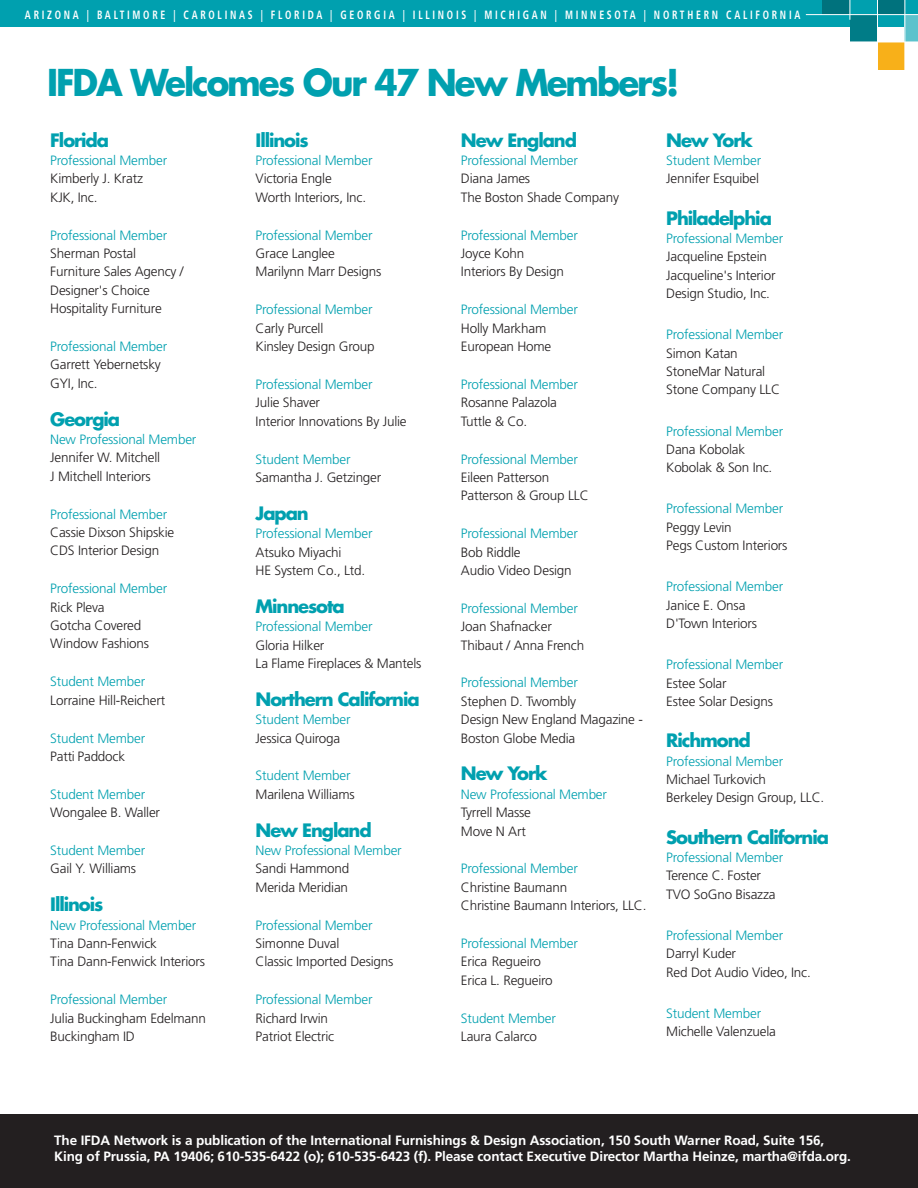
<style>
.page{position:relative;width:918px;height:1188px;background:#fff}
.page>*{position:absolute;margin:0;border:0;box-sizing:border-box;transform-origin:0 0}
.t1{font:700 36px "Futura";letter-spacing:-.06em;color:#00a0af;scale:.95 1}
.t2{font:700 18px "Futura";letter-spacing:-.06em;color:#00a0af}
.t3{font:300 13.5px/18.3px "Frutiger";letter-spacing:-.015em;color:#231f20}
.t4{font:300 13.5px "Frutiger";letter-spacing:-.015em;color:#00a0af}
.t5{font:700 13.5px/16.5px "Frutiger";letter-spacing:-.01em;color:#fff}
.t6{font:700 condensed 12px "Frutiger";letter-spacing:.28em;color:#fff;scale:.81 1}
</style>
<div class="page">
<div style="left:0;top:1114px;width:918px;height:74px;background:#231f20"></div>
<div style="left:0;top:0;width:918px;height:27px;background:#00a0af"></div>
<div style="left:877px;top:0;width:28px;height:15px;background:#00727d"></div>
<div style="left:823px;top:0;width:27px;height:15px;background:#00727d"></div>
<div style="left:850px;top:15px;width:27px;height:27px;background:#007c87"></div>
<div style="left:877px;top:42px;width:28px;height:27px;background:#f8b019"></div>
<div style="left:905px;top:15px;width:13px;height:27px;background:#5cc2cc"></div>
<hr style="left:806px;top:14px;width:112px;height:1px;background:#fff">
<hr style="left:822px;top:42px;width:96px;height:1px;background:#fff">
<hr style="left:904px;top:0;width:1px;height:71px;background:#fff">
<hr style="left:877px;top:0;width:1px;height:71px;background:#fff">
<svg style="left:850px;top:0;width:1px;height:20px"></svg>
<p class="t6" style="left:25px;top:8px;width:959px">ARIZONA | BALTIMORE | CAROLINAS | FLORIDA | GEORGIA | ILLINOIS | MICHIGAN | MINNESOTA | NORTHERN CALIFORNIA</p>
<h1 class="t1" style="left:47px;top:59px;width:667px">IFDA Welcomes Our 47 New Members!</h1>
<h2 class="t2" style="left:50px;top:128px;width:60px">Florida</h2>
<p class="t4" style="left:50px;top:153px;width:118px">Professional Member</p>
<p class="t3" style="left:50px;top:170px;width:94px">Kimberly J. Kratz<br>KJK, Inc.</p>
<p class="t4" style="left:50px;top:227px;width:118px">Professional Member</p>
<p class="t3" style="left:50px;top:244px;width:135px">Sherman Postal<br>Furniture Sales Agency /<br>Designer's Choice<br>Hospitality Furniture</p>
<p class="t4" style="left:50px;top:339px;width:118px">Professional Member</p>
<p class="t3" style="left:50px;top:356px;width:112px">Garrett Yebernetsky<br>GYI, Inc.</p>
<h2 class="t2" style="left:50px;top:407px;width:71px">Georgia</h2>
<p class="t4" style="left:50px;top:432px;width:148px">New Professional Member</p>
<p class="t3" style="left:50px;top:449px;width:111px">Jennifer W. Mitchell<br>J Mitchell Interiors</p>
<p class="t4" style="left:50px;top:506px;width:118px">Professional Member</p>
<p class="t3" style="left:50px;top:523px;width:126px">Cassie Dixson Shipskie<br>CDS Interior Design</p>
<p class="t4" style="left:50px;top:581px;width:118px">Professional Member</p>
<p class="t3" style="left:50px;top:598px;width:100px">Rick Pleva<br>Gotcha Covered<br>Window Fashions</p>
<p class="t4" style="left:50px;top:674px;width:96px">Student Member</p>
<p class="t3" style="left:50px;top:691px;width:116px">Lorraine Hill-Reichert</p>
<p class="t4" style="left:50px;top:730px;width:96px">Student Member</p>
<p class="t3" style="left:50px;top:747px;width:76px">Patti Paddock</p>
<p class="t4" style="left:50px;top:787px;width:96px">Student Member</p>
<p class="t3" style="left:50px;top:804px;width:111px">Wongalee B. Waller</p>
<p class="t4" style="left:50px;top:843px;width:96px">Student Member</p>
<p class="t3" style="left:50px;top:860px;width:87px">Gail Y. Williams</p>
<h2 class="t2" style="left:50px;top:893px;width:55px">Illinois</h2>
<p class="t4" style="left:50px;top:917px;width:148px">New Professional Member</p>
<p class="t3" style="left:50px;top:934px;width:156px">Tina Dann-Fenwick<br>Tina Dann-Fenwick Interiors</p>
<p class="t4" style="left:50px;top:992px;width:118px">Professional Member</p>
<p class="t3" style="left:50px;top:1009px;width:157px">Julia Buckingham Edelmann<br>Buckingham ID</p>
<h2 class="t2" style="left:256px;top:128px;width:55px">Illinois</h2>
<p class="t4" style="left:256px;top:153px;width:118px">Professional Member</p>
<p class="t3" style="left:256px;top:170px;width:112px">Victoria Engle<br>Worth Interiors, Inc.</p>
<p class="t4" style="left:256px;top:227px;width:118px">Professional Member</p>
<p class="t3" style="left:256px;top:244px;width:127px">Grace Langlee<br>Marilynn Marr Designs</p>
<p class="t4" style="left:256px;top:302px;width:118px">Professional Member</p>
<p class="t3" style="left:256px;top:319px;width:120px">Carly Purcell<br>Kinsley Design Group</p>
<p class="t4" style="left:256px;top:377px;width:118px">Professional Member</p>
<p class="t3" style="left:256px;top:394px;width:153px">Julie Shaver<br>Interior Innovations By Julie</p>
<p class="t4" style="left:256px;top:451px;width:96px">Student Member</p>
<p class="t3" style="left:256px;top:468px;width:127px">Samantha J. Getzinger</p>
<h2 class="t2" style="left:256px;top:501px;width:55px">Japan</h2>
<p class="t4" style="left:256px;top:526px;width:118px">Professional Member</p>
<p class="t3" style="left:256px;top:543px;width:111px">Atsuko Miyachi<br>HE System Co., Ltd.</p>
<h2 class="t2" style="left:256px;top:594px;width:91px">Minnesota</h2>
<p class="t4" style="left:256px;top:619px;width:118px">Professional Member</p>
<p class="t3" style="left:256px;top:636px;width:167px">Gloria Hilker<br>La Flame Fireplaces &amp; Mantels</p>
<h2 class="t2" style="left:256px;top:687px;width:166px">Northern California</h2>
<p class="t4" style="left:256px;top:712px;width:96px">Student Member</p>
<p class="t3" style="left:256px;top:729px;width:86px">Jessica Quiroga</p>
<p class="t4" style="left:256px;top:768px;width:96px">Student Member</p>
<p class="t3" style="left:256px;top:785px;width:101px">Marilena Williams</p>
<h2 class="t2" style="left:256px;top:818px;width:118px">New England</h2>
<p class="t4" style="left:256px;top:843px;width:148px">New Professional Member</p>
<p class="t3" style="left:256px;top:860px;width:95px">Sandi Hammond<br>Merida Meridian</p>
<p class="t4" style="left:256px;top:917px;width:118px">Professional Member</p>
<p class="t3" style="left:256px;top:934px;width:139px">Simonne Duval<br>Classic Imported Designs</p>
<p class="t4" style="left:256px;top:992px;width:118px">Professional Member</p>
<p class="t3" style="left:256px;top:1009px;width:80px">Richard Irwin<br>Patriot Electric</p>
<h2 class="t2" style="left:461px;top:128px;width:118px">New England</h2>
<p class="t4" style="left:461px;top:153px;width:118px">Professional Member</p>
<p class="t3" style="left:461px;top:170px;width:160px">Diana James<br>The Boston Shade Company</p>
<p class="t4" style="left:461px;top:227px;width:118px">Professional Member</p>
<p class="t3" style="left:461px;top:244px;width:104px">Joyce Kohn<br>Interiors By Design</p>
<p class="t4" style="left:461px;top:302px;width:118px">Professional Member</p>
<p class="t3" style="left:461px;top:319px;width:92px">Holly Markham<br>European Home</p>
<p class="t4" style="left:461px;top:377px;width:118px">Professional Member</p>
<p class="t3" style="left:461px;top:394px;width:97px">Rosanne Palazola<br>Tuttle &amp; Co.</p>
<p class="t4" style="left:461px;top:451px;width:118px">Professional Member</p>
<p class="t3" style="left:461px;top:468px;width:129px">Eileen Patterson<br>Patterson &amp; Group LLC</p>
<p class="t4" style="left:461px;top:526px;width:118px">Professional Member</p>
<p class="t3" style="left:461px;top:543px;width:112px">Bob Riddle<br>Audio Video Design</p>
<p class="t4" style="left:461px;top:601px;width:118px">Professional Member</p>
<p class="t3" style="left:461px;top:618px;width:125px">Joan Shafnacker<br>Thibaut / Anna French</p>
<p class="t4" style="left:461px;top:675px;width:118px">Professional Member</p>
<p class="t3" style="left:461px;top:692px;width:183px">Stephen D. Twombly<br>Design New England Magazine -<br>Boston Globe Media</p>
<h2 class="t2" style="left:461px;top:762px;width:88px">New York</h2>
<p class="t4" style="left:461px;top:787px;width:148px">New Professional Member</p>
<p class="t3" style="left:461px;top:804px;width:72px">Tyrrell Masse<br>Move N Art</p>
<p class="t4" style="left:461px;top:861px;width:118px">Professional Member</p>
<p class="t3" style="left:461px;top:878px;width:187px">Christine Baumann<br>Christine Baumann Interiors, LLC.</p>
<p class="t4" style="left:461px;top:936px;width:118px">Professional Member</p>
<p class="t3" style="left:461px;top:953px;width:93px">Erica Regueiro<br>Erica L. Regueiro</p>
<p class="t4" style="left:461px;top:1010px;width:96px">Student Member</p>
<p class="t3" style="left:461px;top:1027px;width:78px">Laura Calarco</p>
<h2 class="t2" style="left:666px;top:128px;width:88px">New York</h2>
<p class="t4" style="left:666px;top:153px;width:96px">Student Member</p>
<p class="t3" style="left:666px;top:170px;width:94px">Jennifer Esquibel</p>
<h2 class="t2" style="left:666px;top:206px;width:107px">Philadelphia</h2>
<p class="t4" style="left:666px;top:231px;width:118px">Professional Member</p>
<p class="t3" style="left:666px;top:248px;width:111px">Jacqueline Epstein<br>Jacqueline's Interior<br>Design Studio, Inc.</p>
<p class="t4" style="left:666px;top:327px;width:118px">Professional Member</p>
<p class="t3" style="left:666px;top:344px;width:115px">Simon Katan<br>StoneMar Natural<br>Stone Company LLC</p>
<p class="t4" style="left:666px;top:423px;width:118px">Professional Member</p>
<p class="t3" style="left:666px;top:440px;width:108px">Dana Kobolak<br>Kobolak &amp; Son Inc.</p>
<p class="t4" style="left:666px;top:501px;width:118px">Professional Member</p>
<p class="t3" style="left:666px;top:518px;width:123px">Peggy Levin<br>Pegs Custom Interiors</p>
<p class="t4" style="left:666px;top:579px;width:118px">Professional Member</p>
<p class="t3" style="left:666px;top:596px;width:92px">Janice E. Onsa<br>D'Town Interiors</p>
<p class="t4" style="left:666px;top:657px;width:118px">Professional Member</p>
<p class="t3" style="left:666px;top:674px;width:108px">Estee Solar<br>Estee Solar Designs</p>
<h2 class="t2" style="left:666px;top:729px;width:86px">Richmond</h2>
<p class="t4" style="left:666px;top:753px;width:118px">Professional Member</p>
<p class="t3" style="left:666px;top:770px;width:160px">Michael Turkovich<br>Berkeley Design Group, LLC.</p>
<h2 class="t2" style="left:666px;top:825px;width:164px">Southern California</h2>
<p class="t4" style="left:666px;top:850px;width:118px">Professional Member</p>
<p class="t3" style="left:666px;top:867px;width:111px">Terence C. Foster<br>TVO SoGno Bisazza</p>
<p class="t4" style="left:666px;top:928px;width:118px">Professional Member</p>
<p class="t3" style="left:666px;top:945px;width:146px">Darryl Kuder<br>Red Dot Audio Video, Inc.</p>
<p class="t4" style="left:666px;top:1005px;width:96px">Student Member</p>
<p class="t3" style="left:666px;top:1023px;width:111px">Michelle Valenzuela</p>
<p class="t5" style="left:54px;top:1132px;width:798px">The IFDA Network is a publication of the International Furnishings &amp; Design Association, 150 South Warner Road, Suite 156,<br>King of Prussia, PA 19406; 610-535-6422 (o); 610-535-6423 (f). Please contact Executive Director Martha Heinze, martha@ifda.org.</p>
</div>
